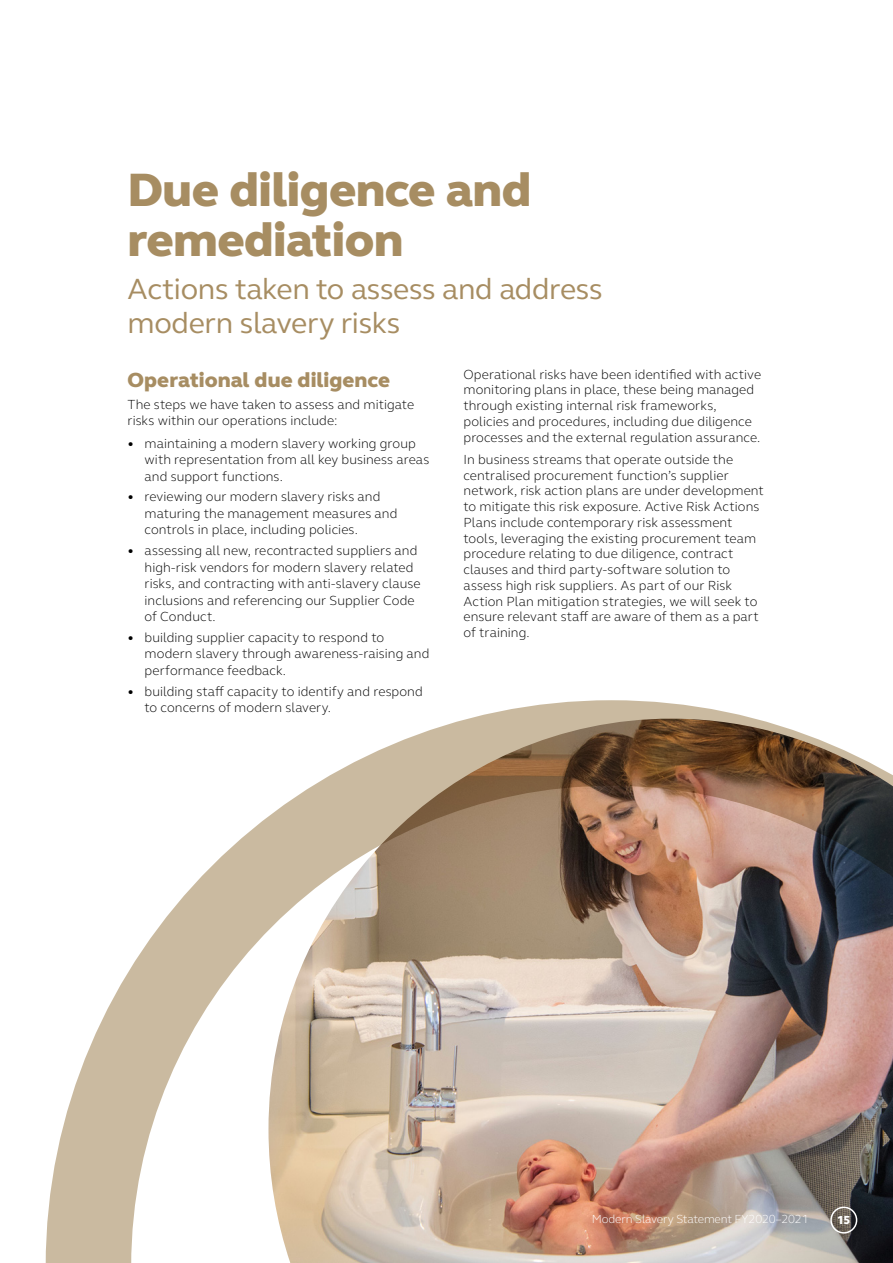
<style>
.page{position:relative;width:893px;height:1263px;background:#fff}
.page>*{position:absolute;margin:0;border:0;box-sizing:border-box;transform-origin:0 0}
.t1{font:800 48px/49.5px "FS Elliot";letter-spacing:-.01em;color:#a78d62}
.t2{font:30px/34.5px "FS Elliot";letter-spacing:-.01em;color:#a78d62}
.t3{font:800 21px "FS Elliot";color:#a78d62}
.t4{font:300 13.5px/15.8px "FS Elliot";letter-spacing:.005em;color:#000}
.t5{font:300 12px "FS Elliot";letter-spacing:-.01em;color:#fff}
.t6{font:800 12px "FS Elliot";color:#fff}
</style>
<div class="page">
<img style="left:46px;top:700px;width:847px;height:563px">
<div style="left:830px;top:1206px;width:27px;height:27px;border:2px solid #fff;border-radius:50%"></div>
<h1 class="t1" style="left:128px;top:165px;width:405px">Due diligence and remediation</h1>
<h2 class="t2" style="left:128px;top:270px;width:476px">Actions taken to assess and address modern slavery risks</h2>
<h3 class="t3" style="left:128px;top:366px;width:264px">Operational due diligence</h3>
<p class="t4" style="left:128px;top:396px;width:288px">The steps we have taken to assess and mitigate risks within our operations include:</p>
<p class="t4" style="left:145px;top:434px;width:286px;line-height:16.5px;text-indent:-17px">• maintaining a modern slavery working group with representation from all key business areas and support functions.</p>
<p class="t4" style="left:145px;top:488px;width:254px;line-height:16.5px;text-indent:-17px">• reviewing our modern slavery risks and maturing the management measures and controls in place, including policies.</p>
<p class="t4" style="left:145px;top:542px;width:278px;line-height:16.5px;text-indent:-17px">• assessing all new, recontracted suppliers and high-risk vendors for modern slavery related risks, and contracting with anti-slavery clause inclusions and referencing our Supplier Code of Conduct.</p>
<p class="t4" style="left:145px;top:629px;width:286px;line-height:16.5px;text-indent:-17px">• building supplier capacity to respond to modern slavery through awareness-raising and performance feedback.</p>
<p class="t4" style="left:145px;top:682px;width:280px;line-height:16.5px;text-indent:-17px">• building staff capacity to identify and respond to concerns of modern slavery.</p>
<p class="t4" style="left:463px;top:366px;width:299px">Operational risks have been identified with active monitoring plans in place, these being managed through existing internal risk frameworks, policies and procedures, including due diligence processes and the external regulation assurance.</p>
<p class="t4" style="left:463px;top:451px;width:302px">In business streams that operate outside the centralised procurement function’s supplier network, risk action plans are under development to mitigate this risk exposure. Active Risk Actions Plans include contemporary risk assessment tools, leveraging the existing procurement team procedure relating to due diligence, contract clauses and third party-software solution to assess high risk suppliers. As part of our Risk Action Plan mitigation strategies, we will seek to ensure relevant staff are aware of them as a part of training.</p>
<p class="t5" style="left:592px;top:1211px;width:219px">Modern Slavery Statement FY2020–2021</p>
<p class="t6" style="left:837px;top:1212px;width:15px">15</p>
</div>
